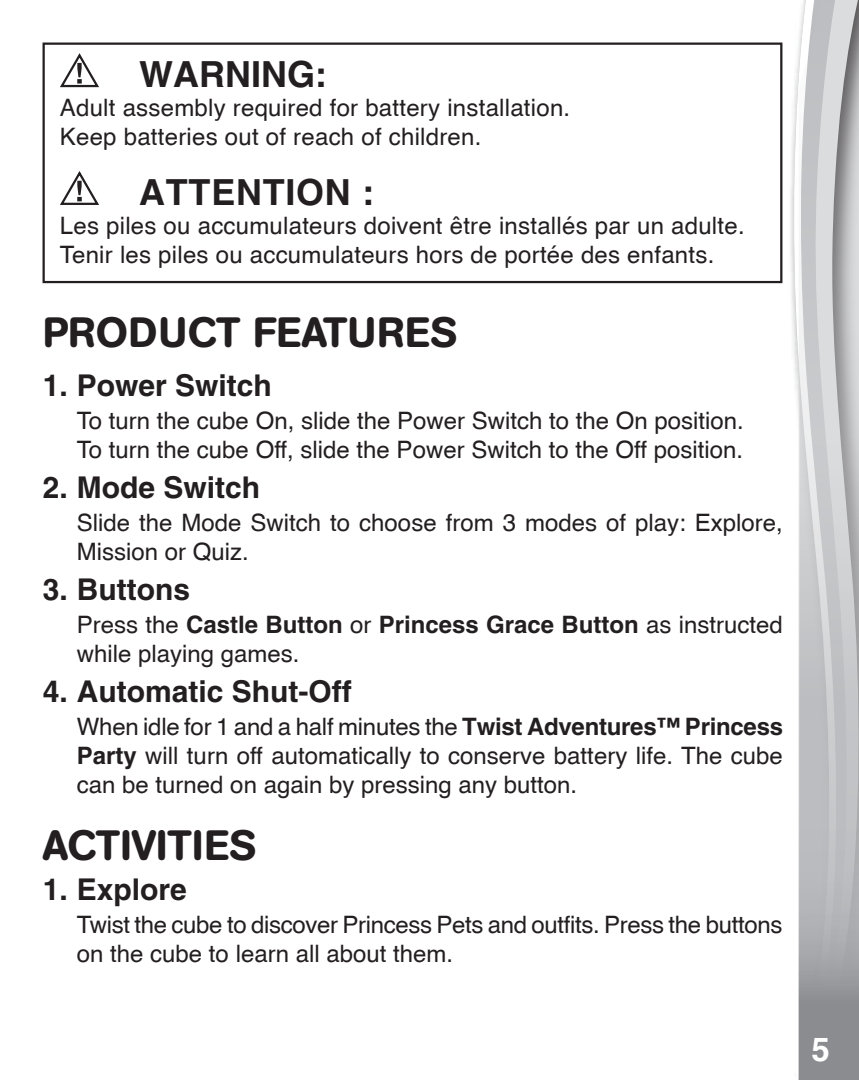
<style>
.page{position:relative;width:859px;height:1080px;background:#fff}
.page>*{position:absolute;margin:0;border:0;box-sizing:border-box;transform-origin:0 0}
.t1{font:500 42px "AG Book Rounded";letter-spacing:.02em;color:#231f20}
.t2{font:500 42px "AG Book Rounded";color:#231f20}
.t3{font:700 36px "Helvetica";letter-spacing:.02em;color:#231f20}
.t4{font:700 36px "Helvetica";color:#231f20}
.t5{font:700 33px "Helvetica";color:#fff}
.t6{font:700 30px "Helvetica";color:#231f20}
.t7{font:24px/28.8px "Helvetica";color:#231f20}
.s1{font-weight:700}
</style>
<div class="page">
<div style="left:787px;top:0;width:72px;height:1080px;background:#231f20;opacity:.75"></div>
<svg style="left:793px;top:0;width:6px;height:1080px"></svg>
<svg style="left:799px;top:0;width:60px;height:1080px;background:#bebfc1"></svg>
<svg style="left:60px;top:53px;width:39px;height:35px"></svg>
<svg style="left:60px;top:171px;width:39px;height:34px"></svg>
<div style="left:43px;top:43px;width:739px;height:240px;border:2px solid #231f20"></div>
<h2 class="t4" style="left:139px;top:53px;width:189px">WARNING:</h2>
<p class="t7" style="left:60px;top:93px;width:512px">Adult assembly required for battery installation.<br>Keep batteries out of reach of children.</p>
<h2 class="t3" style="left:139px;top:170px;width:237px">ATTENTION :</h2>
<p class="t7" style="left:60px;top:210px;width:686px">Les piles ou accumulateurs doivent être installés par un adulte.<br>Tenir les piles ou accumulateurs hors de portée des enfants.</p>
<h1 class="t1" style="left:43px;top:308px;width:416px">PRODUCT FEATURES</h1>
<p class="t6" style="left:43px;top:367px;width:231px">1. Power Switch</p>
<p class="t7" style="left:77px;top:405px;width:669px">To turn the cube On, slide the Power Switch to the On position.<br>To turn the cube Off, slide the Power Switch to the Off position.</p>
<p class="t6" style="left:43px;top:469px;width:219px">2. Mode Switch</p>
<p class="t7" style="left:77px;top:507px;width:707px">Slide the Mode Switch to choose from 3 modes of play: Explore,<br>Mission or Quiz.</p>
<p class="t6" style="left:43px;top:571px;width:149px">3. Buttons</p>
<p class="t7" style="left:77px;top:610px;width:707px">Press the <span class="s1">Castle Button</span> or <span class="s1">Princess Grace Button</span> as instructed while playing games.</p>
<p class="t6" style="left:43px;top:673px;width:311px">4. Automatic Shut-Off</p>
<p class="t7" style="left:77px;top:712px;width:708px;text-align:justify">When idle for 1 and a half minutes the <span class="s1">Twist Adventures™ Princess Party</span> will turn off automatically to conserve battery life. The cube can be turned on again by pressing any button.</p>
<h1 class="t2" style="left:43px;top:821px;width:215px">ACTIVITIES</h1>
<p class="t6" style="left:43px;top:872px;width:146px">1. Explore</p>
<p class="t7" style="left:77px;top:910px;width:707px">Twist the cube to discover Princess Pets and outfits. Press the buttons on the cube to learn all about them.</p>
<h3 class="t5" style="left:811px;top:1026px;width:34px">5 <sup>5</sup>5</h3>
</div>
